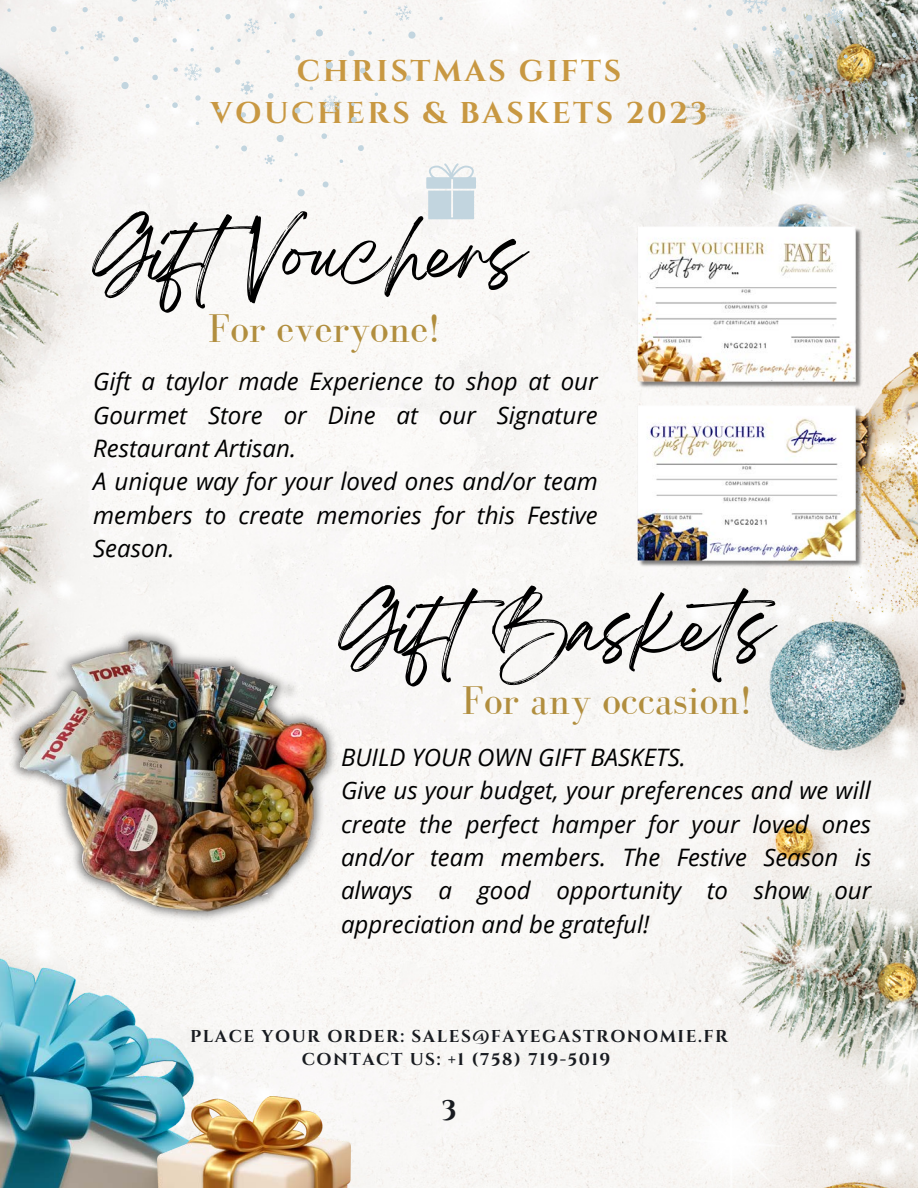
<style>
.page{position:relative;width:918px;height:1188px;background:#fff}
.page>*{position:absolute;margin:0;border:0;box-sizing:border-box;transform-origin:0 0}
.t1{font:63.6px "Breathing";color:#000}
.t2{font:63.45px "Breathing";color:#000}
.t3{font:41.25px "Bodoni FLF";color:#b18e3e}
.t4{font:700 30px "Cinzel";letter-spacing:.09em;color:#c89842}
.t5{font:700 27px "Cinzel";color:#181b20}
.t6{font:italic 24.15px/33.3px "Open Sans";color:#000;text-align:justify}
.t7{font:italic 24px/33.3px "Open Sans";color:#000;text-align:justify}
.t8{font:700 17.1px "Cinzel";letter-spacing:.09em;color:#181b20}
</style>
<div class="page">
<img style="left:0;top:0;width:918px;height:1188px">
<svg style="left:293px;top:106px;width:9px;height:9px"></svg>
<svg style="left:274px;top:21px;width:3px;height:4px"></svg>
<svg style="left:318px;top:5px;width:5px;height:5px"></svg>
<svg style="left:240px;top:111px;width:7px;height:8px"></svg>
<svg style="left:266px;top:49px;width:4px;height:5px"></svg>
<svg style="left:322px;top:180px;width:8px;height:9px"></svg>
<svg style="left:215px;top:145px;width:4px;height:4px"></svg>
<svg style="left:190px;top:47px;width:5px;height:5px"></svg>
<svg style="left:171px;top:101px;width:8px;height:8px"></svg>
<svg style="left:117px;top:15px;width:7px;height:8px"></svg>
<svg style="left:172px;top:37px;width:6px;height:6px"></svg>
<svg style="left:325px;top:61px;width:9px;height:9px"></svg>
<svg style="left:368px;top:31px;width:4px;height:4px"></svg>
<svg style="left:357px;top:144px;width:8px;height:8px"></svg>
<svg style="left:240px;top:144px;width:8px;height:9px"></svg>
<svg style="left:294px;top:82px;width:6px;height:6px"></svg>
<svg style="left:132px;top:36px;width:8px;height:8px"></svg>
<svg style="left:296px;top:188px;width:10px;height:10px"></svg>
<svg style="left:347px;top:49px;width:9px;height:8px"></svg>
<svg style="left:194px;top:94px;width:8px;height:8px"></svg>
<svg style="left:407px;top:30px;width:10px;height:10px"></svg>
<svg style="left:80px;top:45px;width:4px;height:5px"></svg>
<svg style="left:210px;top:46px;width:4px;height:5px"></svg>
<svg style="left:359px;top:67px;width:8px;height:7px"></svg>
<svg style="left:278px;top:178px;width:5px;height:5px"></svg>
<svg style="left:145px;top:103px;width:6px;height:6px"></svg>
<svg style="left:81px;top:6px;width:8px;height:7px"></svg>
<svg style="left:217px;top:108px;width:4px;height:5px"></svg>
<svg style="left:294px;top:152px;width:5px;height:5px"></svg>
<svg style="left:291px;top:38px;width:5px;height:5px"></svg>
<svg style="left:64px;top:50px;width:5px;height:5px"></svg>
<svg style="left:320px;top:132px;width:8px;height:8px"></svg>
<svg style="left:267px;top:92px;width:8px;height:8px"></svg>
<svg style="left:151px;top:74px;width:8px;height:7px"></svg>
<svg style="left:405px;top:74px;width:7px;height:8px"></svg>
<svg style="left:288px;top:12px;width:8px;height:8px"></svg>
<svg style="left:50px;top:25px;width:8px;height:8px"></svg>
<svg style="left:214px;top:66px;width:7px;height:8px"></svg>
<svg style="left:120px;top:81px;width:10px;height:10px"></svg>
<svg style="left:234px;top:58px;width:7px;height:8px"></svg>
<svg style="left:112px;top:55px;width:8px;height:7px"></svg>
<svg style="left:315px;top:28px;width:9px;height:10px"></svg>
<svg style="left:374px;top:92px;width:5px;height:5px"></svg>
<svg style="left:195px;top:121px;width:5px;height:5px"></svg>
<svg style="left:275px;top:134px;width:10px;height:9px"></svg>
<svg style="left:363px;top:10px;width:5px;height:5px"></svg>
<svg style="left:439px;top:16px;width:4px;height:5px"></svg>
<svg style="left:339px;top:159px;width:5px;height:5px"></svg>
<svg style="left:294px;top:54px;width:7px;height:8px"></svg>
<svg style="left:7px;top:8px;width:4px;height:5px"></svg>
<svg style="left:130px;top:0;width:9px;height:3px"></svg>
<svg style="left:147px;top:0;width:35px;height:22px"></svg>
<svg style="left:224px;top:13px;width:39px;height:30px"></svg>
<svg style="left:392px;top:2px;width:23px;height:22px"></svg>
<svg style="left:93px;top:29px;width:14px;height:14px"></svg>
<svg style="left:263px;top:152px;width:14px;height:15px"></svg>
<svg style="left:238px;top:79px;width:18px;height:18px"></svg>
<svg style="left:309px;top:86px;width:49px;height:38px"></svg>
<svg style="left:173px;top:59px;width:33px;height:26px"></svg>
<svg style="left:905px;top:121px;width:7px;height:7px"></svg>
<svg style="left:708px;top:4px;width:4px;height:4px"></svg>
<svg style="left:880px;top:2px;width:5px;height:5px"></svg>
<svg style="left:859px;top:63px;width:5px;height:4px"></svg>
<svg style="left:843px;top:112px;width:7px;height:7px"></svg>
<svg style="left:843px;top:54px;width:5px;height:5px"></svg>
<svg style="left:807px;top:52px;width:7px;height:7px"></svg>
<svg style="left:781px;top:6px;width:6px;height:7px"></svg>
<svg style="left:864px;top:106px;width:6px;height:6px"></svg>
<svg style="left:759px;top:61px;width:4px;height:4px"></svg>
<svg style="left:878px;top:61px;width:4px;height:5px"></svg>
<svg style="left:662px;top:1px;width:4px;height:4px"></svg>
<svg style="left:818px;top:114px;width:6px;height:5px"></svg>
<svg style="left:761px;top:25px;width:6px;height:7px"></svg>
<svg style="left:884px;top:118px;width:4px;height:5px"></svg>
<svg style="left:745px;top:66px;width:5px;height:4px"></svg>
<svg style="left:824px;top:87px;width:7px;height:7px"></svg>
<svg style="left:732px;top:42px;width:7px;height:8px"></svg>
<svg style="left:881px;top:80px;width:7px;height:7px"></svg>
<svg style="left:796px;top:93px;width:9px;height:9px"></svg>
<svg style="left:900px;top:73px;width:6px;height:6px"></svg>
<svg style="left:789px;top:70px;width:7px;height:7px"></svg>
<svg style="left:693px;top:27px;width:4px;height:4px"></svg>
<svg style="left:793px;top:0;width:71px;height:40px"></svg>
<svg style="left:725px;top:0;width:48px;height:19px"></svg>
<svg style="left:891px;top:31px;width:27px;height:27px"></svg>
<svg style="left:771px;top:46px;width:13px;height:13px"></svg>
<svg style="left:903px;top:91px;width:15px;height:17px"></svg>
<svg style="left:901px;top:0;width:17px;height:17px"></svg>
<svg style="left:844px;top:74px;width:30px;height:23px"></svg>
<img style="left:749px;top:132px;width:169px;height:513px">
<svg style="left:426px;top:163px;width:50px;height:56px"></svg>
<img style="left:0;top:958px;width:367px;height:230px">
<img style="left:157px;top:1096px;width:194px;height:92px">
<img style="left:635px;top:405px;width:231px;height:164px">
<img style="left:635px;top:226px;width:231px;height:163px">
<img style="left:0;top:602px;width:408px;height:326px">
<p class="t4" style="left:297px;top:52px;width:326px">CHRISTMAS GIFTS</p>
<p class="t4" style="left:211px;top:94px;width:498px">VOUCHERS &amp; BASKETS 2023</p>
<p class="t1" style="left:93px;top:236px;width:433px">GiftVouchers</p>
<p class="t3" style="left:208px;top:306px;width:233px">For everyone!</p>
<p class="t6" style="left:93px;top:364px;width:506px">Gift a taylor made Experience to shop at our Gourmet Store or Dine at our Signature Restaurant Artisan.</p>
<p class="t6" style="left:93px;top:464px;width:506px">A unique way for your loved ones and/or team members to create memories for this Festive Season.</p>
<p class="t2" style="left:339px;top:610px;width:467px">GiftBaskets</p>
<p class="t3" style="left:462px;top:678px;width:291px">For any occasion!</p>
<p class="t7" style="left:341px;top:740px;width:346px">BUILD YOUR OWN GIFT BASKETS.</p>
<p class="t7" style="left:341px;top:773px;width:532px">Give us your budget, your preferences and we will create the perfect hamper for your loved ones and/or team members. The Festive Season is always a good opportunity to show our appreciation and be grateful!</p>
<p class="t8" style="left:190px;top:1025px;width:539px">PLACE YOUR ORDER: SALES@FAYEGASTRONOMIE.FR</p>
<p class="t8" style="left:302px;top:1049px;width:310px">CONTACT US: +1 (758) 719-5019</p>
<p class="t5" style="left:442px;top:1093px;width:17px">3</p>
</div>
